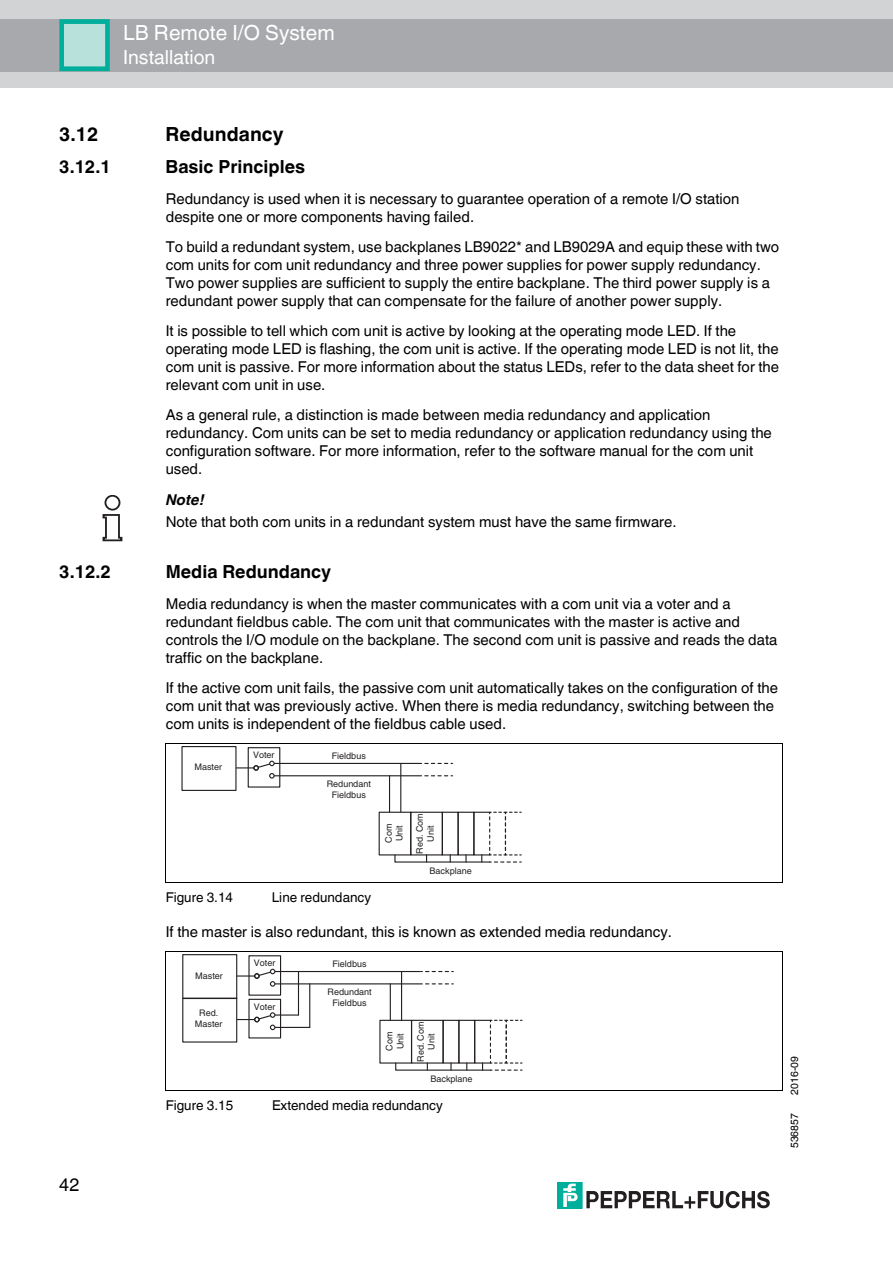
<style>
.page{position:relative;width:893px;height:1263px;background:#fff}
.page>*{position:absolute;margin:0;border:0;box-sizing:border-box;transform-origin:0 0}
.t1{font:20.85px "Helvetica World";letter-spacing:.01em;color:#fff}
.t2{font:700 19.5px "Helvetica World";color:#000}
.t3{font:19.5px "Helvetica World";color:#fff}
.t4{font:700 18px "Helvetica World";color:#000}
.t5{font:18px "Helvetica World";color:#000}
.t6{font:15px/18px "Helvetica World";color:#000}
.t7{font:italic 700 15px "Helvetica World";color:#000}
.t8{font:13.5px "Helvetica World";color:#000}
.t9{font:10.5px "Helvetica World";letter-spacing:-.005em;color:#000}
.t10{font:9px/10.8px "Helvetica World";color:#231f20;text-align:center}
</style>
<div class="page">
<div style="left:0;top:0;width:892px;height:87px;background:#d1d3d4"></div>
<div style="left:0;top:19px;width:892px;height:52px;background:#a7a9ac"></div>
<div style="left:60px;top:21px;width:47px;height:49px;background:#b8e1dc"></div>
<div style="left:59px;top:19px;width:51px;height:52px;border:5px solid #00ae9c"></div>
<div style="left:557px;top:1182px;width:25px;height:26px;background:#00ae9c"></div>
<svg style="left:563px;top:1184px;width:15px;height:23px"></svg>
<svg style="left:586px;top:1191px;width:183px;height:18px"></svg>
<div style="left:104px;top:495px;width:16px;height:16px;border:2px solid #231f20;border-radius:50%"></div>
<svg style="left:102px;top:514px;width:20px;height:27px"></svg>
<hr style="left:165px;top:743px;width:1px;height:139px;background:#000">
<hr style="left:782px;top:743px;width:1px;height:139px;background:#000">
<hr style="left:165px;top:743px;width:617px;height:1px;background:#000">
<hr style="left:165px;top:882px;width:617px;height:1px;background:#000">
<hr style="left:165px;top:951px;width:1px;height:139px;background:#000">
<hr style="left:782px;top:951px;width:1px;height:139px;background:#000">
<hr style="left:165px;top:951px;width:617px;height:1px;background:#000">
<hr style="left:165px;top:1090px;width:617px;height:1px;background:#000">
<div style="left:248px;top:747px;width:32px;height:41px;border:1px solid #231f20"></div>
<div style="left:181px;top:746px;width:55px;height:45px;border:1px solid #231f20"></div>
<hr style="left:272px;top:775px;width:147px;height:1px;background:#231f20">
<hr style="left:272px;top:763px;width:147px;height:1px;background:#231f20">
<svg style="left:236px;top:761px;width:39px;height:18px"></svg>
<hr style="left:389px;top:776px;width:1px;height:36px;background:#231f20">
<hr style="left:400px;top:763px;width:1px;height:49px;background:#231f20">
<div style="left:378px;top:812px;width:33px;height:44px;border:1px solid #231f20"></div>
<svg style="left:420px;top:763px;width:32px;height:1px"></svg>
<svg style="left:420px;top:775px;width:32px;height:1px"></svg>
<svg style="left:394px;top:811px;width:127px;height:52px"></svg>
<div style="left:248px;top:955px;width:33px;height:41px;border:1px solid #231f20"></div>
<hr style="left:237px;top:975px;width:21px;height:2px;background:#231f20">
<div style="left:182px;top:954px;width:55px;height:45px;border:1px solid #231f20"></div>
<hr style="left:273px;top:983px;width:147px;height:1px;background:#231f20">
<hr style="left:273px;top:971px;width:147px;height:1px;background:#231f20">
<svg style="left:254px;top:969px;width:21px;height:18px"></svg>
<hr style="left:390px;top:984px;width:1px;height:36px;background:#231f20">
<hr style="left:401px;top:972px;width:1px;height:48px;background:#231f20">
<svg style="left:421px;top:971px;width:32px;height:1px"></svg>
<svg style="left:421px;top:983px;width:32px;height:1px"></svg>
<svg style="left:394px;top:1019px;width:128px;height:52px"></svg>
<div style="left:248px;top:999px;width:33px;height:40px;border:1px solid #231f20"></div>
<div style="left:182px;top:998px;width:55px;height:45px;border:1px solid #231f20"></div>
<hr style="left:270px;top:1027px;width:40px;height:1px;background:#231f20">
<hr style="left:270px;top:1014px;width:28px;height:2px;background:#231f20">
<svg style="left:237px;top:1012px;width:38px;height:18px"></svg>
<hr style="left:298px;top:972px;width:1px;height:43px;background:#231f20">
<hr style="left:309px;top:984px;width:1px;height:43px;background:#231f20">
<h1 class="t1" style="left:123px;top:15px;width:213px">LB Remote I/O System</h1>
<h2 class="t3" style="left:123px;top:41px;width:94px">Installation</h2>
<h2 class="t2" style="left:59px;top:118px;width:41px">3.12</h2>
<h2 class="t2" style="left:166px;top:118px;width:119px">Redundancy</h2>
<p class="t4" style="left:59px;top:152px;width:53px">3.12.1</p>
<p class="t4" style="left:166px;top:152px;width:141px">Basic Principles</p>
<p class="t6" style="left:166px;top:188px;width:575px">Redundancy is used when it is necessary to guarantee operation of a remote I/O station despite one or more components having failed.</p>
<p class="t6" style="left:166px;top:236px;width:615px">To build a redundant system, use backplanes LB9022* and LB9029A and equip these with two com units for com unit redundancy and three power supplies for power supply redundancy.<br>Two power supplies are sufficient to supply the entire backplane. The third power supply is a redundant power supply that can compensate for the failure of another power supply.</p>
<p class="t6" style="left:166px;top:320px;width:615px">It is possible to tell which com unit is active by looking at the operating mode LED. If the operating mode LED is flashing, the com unit is active. If the operating mode LED is not lit, the com unit is passive. For more information about the status LEDs, refer to the data sheet for the relevant com unit in use.</p>
<p class="t6" style="left:166px;top:404px;width:607px">As a general rule, a distinction is made between media redundancy and application redundancy. Com units can be set to media redundancy or application redundancy using the configuration software. For more information, refer to the software manual for the com unit used.</p>
<p class="t7" style="left:166px;top:487px;width:40px">Note!</p>
<p class="t6" style="left:166px;top:512px;width:512px">Note that both com units in a redundant system must have the same firmware.</p>
<p class="t4" style="left:59px;top:557px;width:53px">3.12.2</p>
<p class="t4" style="left:166px;top:557px;width:167px">Media Redundancy</p>
<p class="t6" style="left:166px;top:593px;width:613px">Media redundancy is when the master communicates with a com unit via a voter and a redundant fieldbus cable. The com unit that communicates with the master is active and controls the I/O module on the backplane. The second com unit is passive and reads the data traffic on the backplane.</p>
<p class="t6" style="left:166px;top:677px;width:614px">If the active com unit fails, the passive com unit automatically takes on the configuration of the com unit that was previously active. When there is media redundancy, switching between the com units is independent of the fieldbus cable used.</p>
<p class="t10" style="left:194px;top:763px;width:29px">Master</p>
<p class="t10" style="left:253px;top:751px;width:23px">Voter</p>
<p class="t10" style="left:332px;top:751px;width:36px">Fieldbus</p>
<p class="t10" style="left:327px;top:779px;width:46px">Redundant<br>Fieldbus</p>
<p class="t10" style="left:384px;top:843px;width:21px;text-align:left;rotate:-90deg">Com<br>Unit</p>
<p class="t10" style="left:415px;top:854px;width:42px;rotate:-90deg">Red. Com<br>Unit</p>
<p class="t10" style="left:429px;top:866px;width:44px">Backplane</p>
<p class="t8" style="left:166px;top:886px;width:69px">Figure 3.14</p>
<p class="t8" style="left:272px;top:886px;width:101px">Line redundancy</p>
<p class="t6" style="left:166px;top:921px;width:507px">If the master is also redundant, this is known as extended media redundancy.</p>
<p class="t10" style="left:195px;top:971px;width:29px">Master</p>
<p class="t10" style="left:195px;top:1008px;width:29px">Red.<br>Master</p>
<p class="t10" style="left:254px;top:959px;width:23px">Voter</p>
<p class="t10" style="left:254px;top:1002px;width:23px">Voter</p>
<p class="t10" style="left:332px;top:959px;width:36px">Fieldbus</p>
<p class="t10" style="left:327px;top:987px;width:46px">Redundant<br>Fieldbus</p>
<p class="t10" style="left:385px;top:1051px;width:21px;text-align:left;rotate:-90deg">Com<br>Unit</p>
<p class="t10" style="left:416px;top:1062px;width:42px;rotate:-90deg">Red. Com<br>Unit</p>
<p class="t10" style="left:430px;top:1074px;width:44px">Backplane</p>
<p class="t5" style="left:59px;top:1170px;width:22px">42</p>
<p class="t8" style="left:166px;top:1094px;width:69px">Figure 3.15</p>
<p class="t8" style="left:272px;top:1094px;width:172px">Extended media redundancy</p>
<p class="t9" style="left:785px;top:1095px;width:40px;rotate:-90deg">2016-09</p>
<p class="t9" style="left:785px;top:1148px;width:36px;rotate:-90deg">536857</p>
</div>
